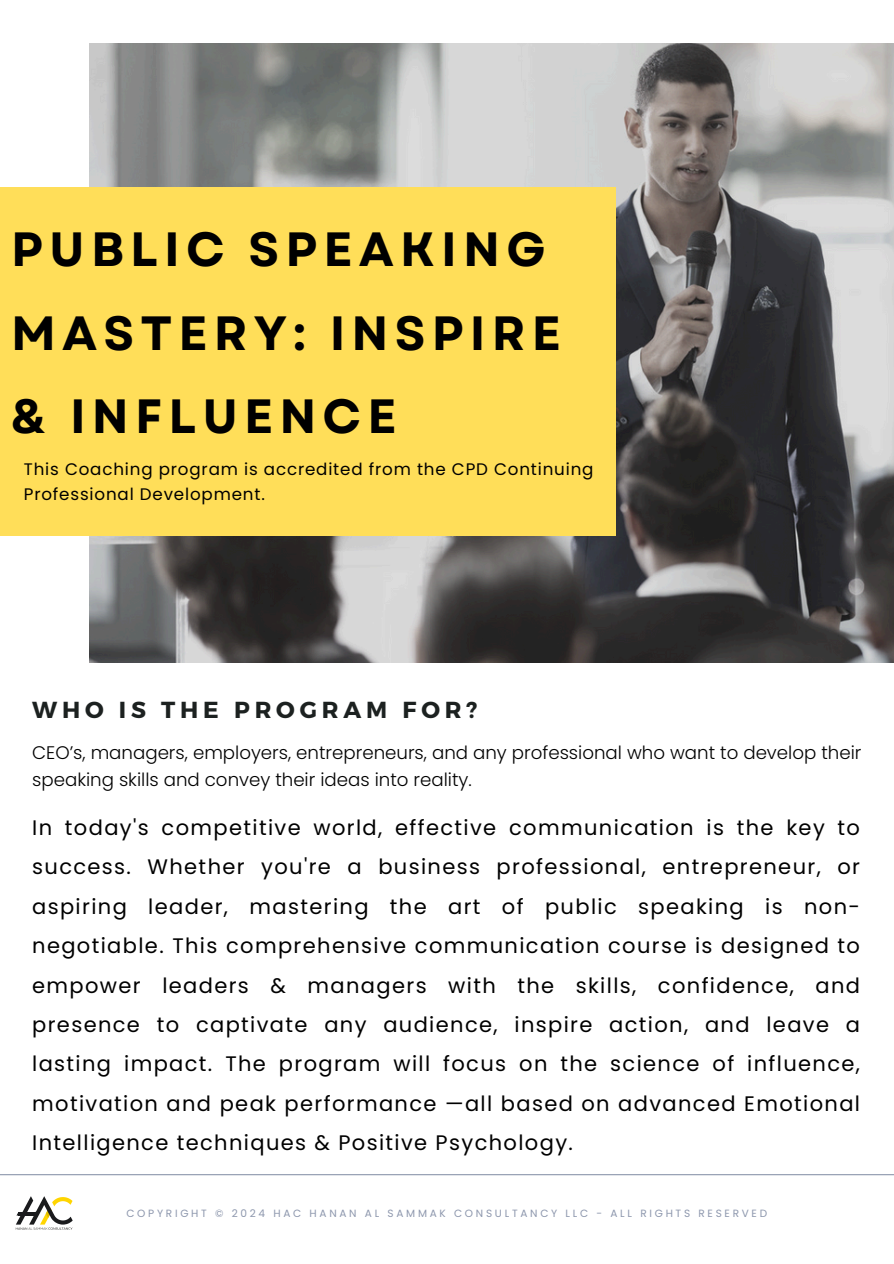
<style>
.page{position:relative;width:894px;height:1264px;background:#fff}
.page>*{position:absolute;margin:0;border:0;box-sizing:border-box;transform-origin:0 0}
.t1{font:700 48px/83.2px "Garet";letter-spacing:.13em;color:#000}
.t2{font:700 23.1px "Montserrat";letter-spacing:.21em;color:#1c2120}
.t3{font:21px/39.3px "Poppins";letter-spacing:.065em;color:#000;text-align:justify}
.t4{font:300 18.15px/27px "Poppins";color:#000001}
.t5{font:16.65px/24.8px "Poppins";letter-spacing:.05em;color:#000}
.t6{font:10.5px "Poppins";letter-spacing:.26em;color:#8d97ad}
</style>
<div class="page">
<img style="left:89px;top:43px;width:804px;height:619px">
<div style="left:0;top:187px;width:616px;height:349px;background:#ffde59"></div>
<hr style="left:0;top:1174px;width:893px;height:1px;background:#8d97ad">
<svg style="left:16px;top:1196px;width:57px;height:33px"></svg>
<h1 class="t1" style="left:11px;top:208px;width:551px">PUBLIC SPEAKING<br>MASTERY: INSPIRE &amp; INFLUENCE</h1>
<p class="t5" style="left:24px;top:457px;width:571px">This Coaching program is accredited from the CPD Continuing<br>Professional Development.</p>
<p class="t2" style="left:32px;top:695px;width:446px">WHO IS THE PROGRAM FOR?</p>
<h4 class="t4" style="left:32px;top:739px;width:830px">CEO’s, managers, employers, entrepreneurs, and any professional who want to develop their speaking skills and convey their ideas into reality.</h4>
<p class="t3" style="left:32px;top:808px;width:829px">In today's competitive world, effective communication is the key to success. Whether you're a business professional, entrepreneur, or aspiring leader, mastering the art of public speaking is non&shy;negotiable. This comprehensive communication course is designed to empower leaders &amp; managers with the skills, confidence, and presence to captivate any audience, inspire action, and leave a lasting impact. The program will focus on the science of influence, motivation and peak performance —all based on advanced Emotional Intelligence techniques &amp; Positive Psychology.</p>
<h2 class="t6" style="left:126px;top:1206px;width:642px">COPYRIGHT © 2024 HAC HANAN AL SAMMAK CONSULTANCY LLC - ALL RIGHTS RESERVED</h2>
</div>
